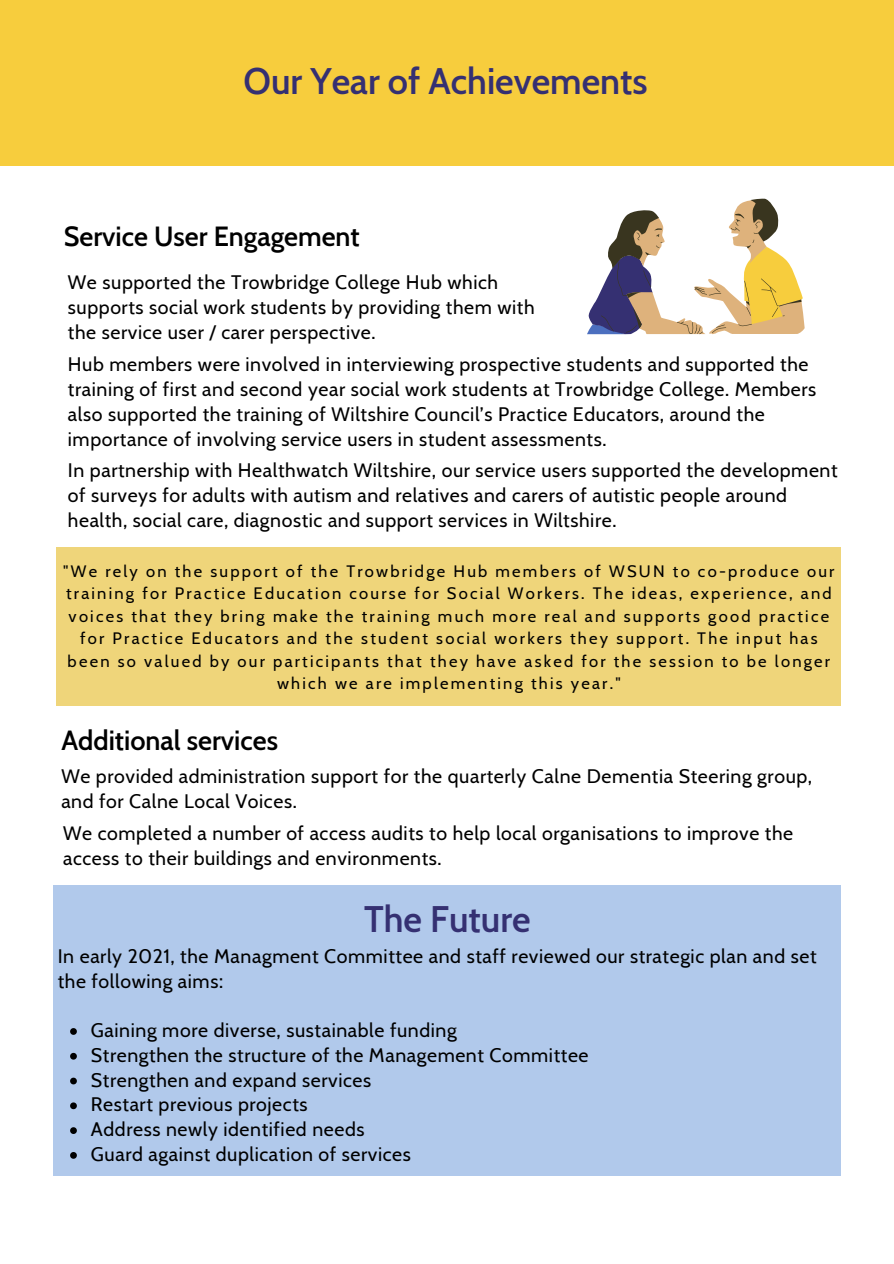
<style>
.page{position:relative;width:894px;height:1264px;background:#fff}
.page>*{position:absolute;margin:0;border:0;box-sizing:border-box;transform-origin:0 0}
.t1{font:600 36px "Cabin";color:#353072}
.t2{font:600 27px "Cabin";color:#000}
.t3{font:19.5px/24.8px "Cabin";letter-spacing:.03em;color:#000}
.t4{font:16.5px/22.5px "Cabin";letter-spacing:.135em;color:#000;text-align:center}
</style>
<div class="page">
<svg style="left:587px;top:198px;width:217px;height:136px"></svg>
<div style="left:0;top:0;width:893px;height:166px;background:#f7cd3d"></div>
<div style="left:53px;top:885px;width:787px;height:290px;background:#b1c9eb"></div>
<svg style="left:70px;top:1028px;width:7px;height:6px"></svg>
<svg style="left:70px;top:1052px;width:7px;height:7px"></svg>
<svg style="left:70px;top:1077px;width:7px;height:7px"></svg>
<svg style="left:70px;top:1102px;width:7px;height:7px"></svg>
<svg style="left:70px;top:1127px;width:7px;height:6px"></svg>
<svg style="left:70px;top:1152px;width:7px;height:6px"></svg>
<div style="left:57px;top:547px;width:783px;height:159px;background:#efd57a"></div>
<h1 class="t1" style="left:243px;top:60px;width:405px">Our Year of Achievements</h1>
<h2 class="t2" style="left:64px;top:220px;width:297px">Service User Engagement</h2>
<p class="t3" style="left:68px;top:270px;width:468px">We supported the Trowbridge College Hub which supports social work students by providing them with the service user / carer perspective.</p>
<p class="t3" style="left:68px;top:352px;width:749px">Hub members were involved in interviewing prospective students and supported the training of first and second year social work students at Trowbridge College. Members also supported the training of Wiltshire Council’s Practice Educators, around the importance of involving service users in student assessments.</p>
<p class="t3" style="left:68px;top:458px;width:771px">In partnership with Healthwatch Wiltshire, our service users supported the development of surveys for adults with autism and relatives and carers of autistic people around health, social care, diagnostic and support services in Wiltshire.</p>
<p class="t4" style="left:63px;top:559px;width:772px">"We rely on the support of the Trowbridge Hub members of WSUN to co-produce our training for Practice Education course for Social Workers. The ideas, experience, and voices that they bring make the training much more real and supports good practice for Practice Educators and the student social workers they support. The input has been so valued by our participants that they have asked for the session to be longer which we are implementing this year."</p>
<h2 class="t2" style="left:61px;top:724px;width:218px">Additional services</h2>
<p class="t3" style="left:61px;top:763px;width:752px">We provided administration support for the quarterly Calne Dementia Steering group, and for Calne Local Voices.</p>
<p class="t3" style="left:63px;top:820px;width:731px">We completed a number of access audits to help local organisations to improve the access to their buildings and environments.</p>
<h1 class="t1" style="left:364px;top:896px;width:168px">The Future</h1>
<p class="t3" style="left:58px;top:943px;width:760px">In early 2021, the Managment Committee and staff reviewed our strategic plan and set the following aims:</p>
<p class="t3" style="left:91px;top:1017px;width:499px">Gaining more diverse, sustainable funding<br>Strengthen the structure of the Management Committee Strengthen and expand services<br>Restart previous projects<br>Address newly identified needs<br>Guard against duplication of services</p>
</div>
